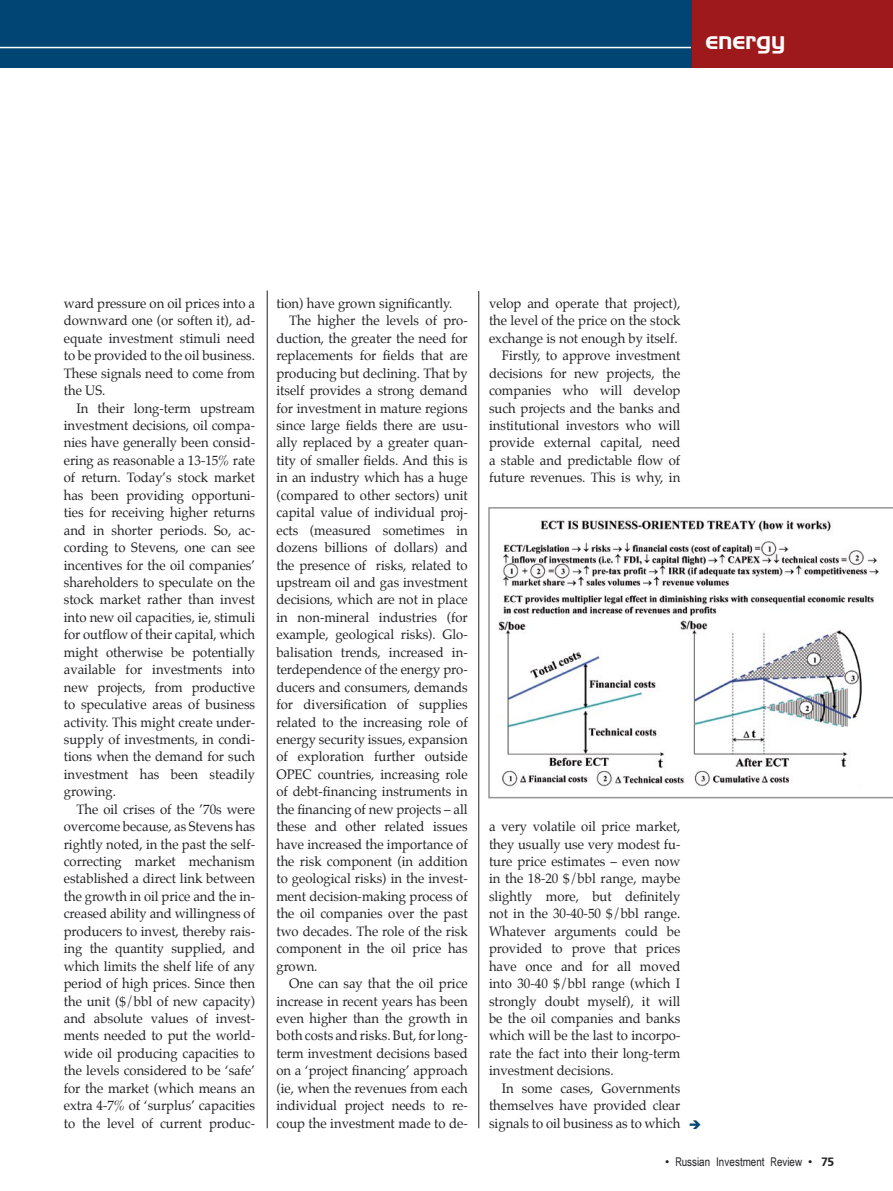
<style>
.page{position:relative;width:893px;height:1191px;background:#fff}
.page>*{position:absolute;margin:0;border:0;box-sizing:border-box;transform-origin:0 0}
.t1{font:24px "Handel Gothic BT";color:#fff}
.t2{font:13.5px/17.4px "Palatino";color:#212125;text-align:justify}
.t3{font:12px "Arial Narrow";color:#212125;scale:.9 1}
.s1{font-family:"Arial"}
.s2{font-family:"AXP Free Set C Bold"}
</style>
<div class="page">
<div style="left:0;top:0;width:893px;height:68px;background:#9d191b"></div>
<div style="left:0;top:0;width:691px;height:68px;background:#004573"></div>
<hr style="left:0;top:47px;width:691px;height:1px;background:#fff">
<hr style="left:478px;top:291px;width:1px;height:837px;background:#212125">
<hr style="left:267px;top:290px;width:1px;height:838px;background:#212125">
<svg style="left:488px;top:507px;width:405px;height:291px"></svg>
<p class="t1" style="left:705px;top:26px;width:82px">energy</p>
<p class="t2" style="left:64px;top:296px;width:193px">ward pressure on oil prices into a downward one (or soften it), ad&shy;equate investment stimuli need to be provided to the oil business.<br>These signals need to come from the US.</p>
<p class="t2" style="left:64px;top:400px;width:193px;text-indent:13px">In their long-term upstream investment decisions, oil compa&shy;nies have generally been consid&shy;ering as reasonable a 13-15% rate of return. Today’s stock market has been providing opportuni&shy;ties for receiving higher returns and in shorter periods. So, ac&shy;cording to Stevens, one can see incentives for the oil companies’ shareholders to speculate on the stock market rather than invest into new oil capacities, ie, stimuli for outflow of their capital, which might otherwise be potentially available for investments into new projects, from productive to speculative areas of business activity. This might create under&shy;supply of investments, in condi&shy;tions when the demand for such investment has been steadily growing.</p>
<p class="t2" style="left:64px;top:801px;width:193px;text-indent:13px">The oil crises of the ’70s were overcome because, as Stevens has rightly noted, in the past the self&shy;correcting market mechanism established a direct link between the growth in oil price and the in&shy;creased ability and willingness of producers to invest, thereby rais&shy;ing the quantity supplied, and which limits the shelf life of any period of high prices. Since then the unit ($/bbl of new capacity) and absolute values of invest&shy;ments needed to put the world&shy;wide oil producing capacities to the levels considered to be ‘safe’ for the market (which means an extra 4-7% of ‘surplus’ capacities to the level of current produc-</p>
<p class="t2" style="left:276px;top:296px;width:177px">tion) have grown significantly.</p>
<p class="t2" style="left:276px;top:313px;width:193px;text-indent:13px">The higher the levels of pro&shy;duction, the greater the need for replacements for fields that are producing but declining. That by itself provides a strong demand for investment in mature regions since large fields there are usu&shy;ally replaced by a greater quan&shy;tity of smaller fields. And this is in an industry which has a huge (compared to other sectors) unit capital value of individual proj&shy;ects (measured sometimes in dozens billions of dollars) and the presence of risks, related to upstream oil and gas investment decisions, which are not in place in non-mineral industries (for example, geological risks). Glo&shy;balisation trends, increased in&shy;terdependence of the energy pro&shy;ducers and consumers, demands for diversification of supplies related to the increasing role of energy security issues, expansion of exploration further outside OPEC countries, increasing role of debt-financing instruments in the financing of new projects – all these and other related issues have increased the importance of the risk component (in addition to geological risks) in the invest&shy;ment decision-making process of the oil companies over the past two decades. The role of the risk component in the oil price has grown.</p>
<p class="t2" style="left:276px;top:976px;width:193px;text-indent:13px">One can say that the oil price increase in recent years has been even higher than the growth in both costs and risks. But, for long&shy;term investment decisions based on a ‘project financing’ approach (ie, when the revenues from each individual project needs to re&shy;coup the investment made to de-</p>
<p class="t2" style="left:489px;top:296px;width:193px">velop and operate that project), the level of the price on the stock exchange is not enough by itself.</p>
<p class="t2" style="left:489px;top:348px;width:193px;text-indent:13px">Firstly, to approve investment decisions for new projects, the companies who will develop such projects and the banks and institutional investors who will provide external capital, need a stable and predictable flow of future revenues. This is why, in</p>
<p class="t2" style="left:489px;top:819px;width:193px">a very volatile oil price market, they usually use very modest fu&shy;ture price estimates – even now in the 18-20 $/bbl range, maybe slightly more, but definitely not in the 30-40-50 $/bbl range.<br>Whatever arguments could be provided to prove that prices have once and for all moved into 30-40 $/bbl range (which I strongly doubt myself), it will be the oil companies and banks which will be the last to incorpo&shy;rate the fact into their long-term investment decisions.</p>
<p class="t2" style="left:489px;top:1080px;width:193px;text-indent:13px">In some cases, Governments themselves have provided clear signals to oil business as to which</p>
<p class="t3" style="left:665px;top:1154px;width:190px"><span class="s1">•</span> Russian Investment Review <span class="s1">•</span> <span class="s2">75</span></p>
</div>
